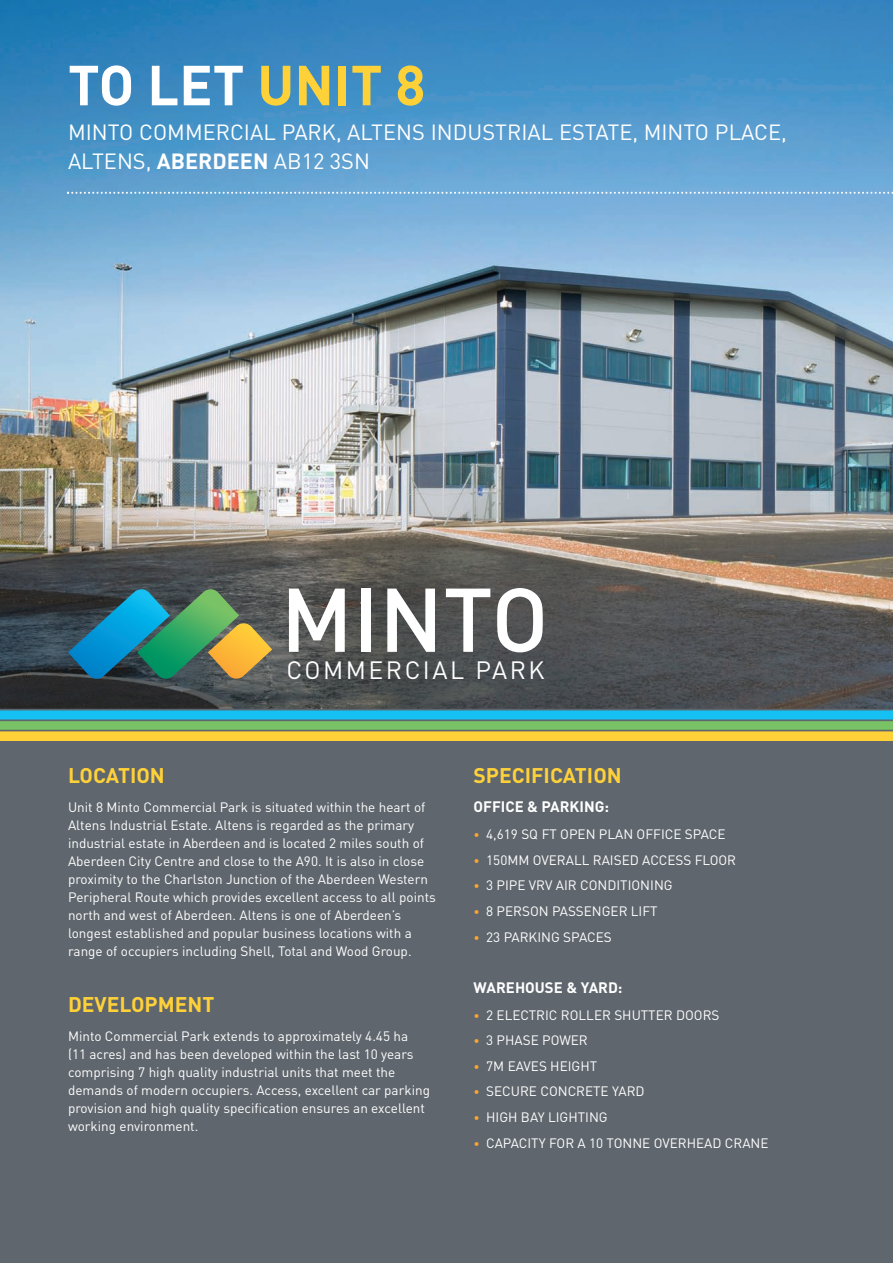
<style>
.page{position:relative;width:893px;height:1263px;background:#fff}
.page>*{position:absolute;margin:0;border:0;box-sizing:border-box;transform-origin:0 0}
.t1{font:500 88.95px "DIN";color:#fff}
.t2{font:700 55.5px "DIN";color:#fff}
.t3{font:24.75px "DIN";letter-spacing:.1em;color:#fff}
.t4{font:21.75px/28.8px "DIN";color:#fff}
.t5{font:700 21px "DIN";color:#ffd139}
.t6{font:700 15px "DIN";color:#fff}
.t7{font:13.5px/18px "DIN";color:#fff}
.s1{color:#ffd139}
.s2{font-weight:700}
.s3{font-size:12px;color:#f9a433}
</style>
<div class="page">
<div style="left:0;top:697px;width:893px;height:566px;background:#5f666d"></div>
<img style="left:0;top:0;width:893px;height:709px">
<svg style="left:68px;top:588px;width:204px;height:92px;background:#467d6e"></svg>
<svg style="left:67px;top:192px;width:826px;height:2px;background:#9fc6e4"></svg>
<div style="left:0;top:710px;width:893px;height:10px;background:#15c0f2"></div>
<div style="left:0;top:720px;width:893px;height:10px;background:#79c366"></div>
<div style="left:0;top:730px;width:893px;height:11px;background:#ffd139"></div>
<hr style="left:0;top:719px;width:893px;height:2px;background:#5f666d">
<hr style="left:0;top:730px;width:893px;height:1px;background:#5f666d">
<h2 class="t2" style="left:68px;top:65px;width:359px">TO LET <span class="s1">UNIT 8</span></h2>
<h3 class="t4" style="left:68px;top:120px;width:720px">MINTO COMMERCIAL PARK, ALTENS INDUSTRIAL ESTATE, MINTO PLACE,<br>ALTENS, <span class="s2">ABERDEEN</span> AB12 3SN</h3>
<h1 class="t1" style="left:281px;top:588px;width:269px">MINTO</h1>
<h3 class="t3" style="left:286px;top:661px;width:260px">COMMERCIAL PARK</h3>
<h3 class="t5" style="left:68px;top:768px;width:98px">LOCATION</h3>
<p class="t7" style="left:68px;top:799px;width:369px">Unit 8 Minto Commercial Park is situated within the heart of Altens Industrial Estate. Altens is regarded as the primary industrial estate in Aberdeen and is located 2 miles south of Aberdeen City Centre and close to the A90. It is also in close proximity to the Charlston Junction of the Aberdeen Western Peripheral Route which provides excellent access to all points north and west of Aberdeen. Altens is one of Aberdeen’s longest established and popular business locations with a range of occupiers including Shell, Total and Wood Group.</p>
<h3 class="t5" style="left:68px;top:997px;width:148px">DEVELOPMENT</h3>
<p class="t7" style="left:68px;top:1028px;width:363px">Minto Commercial Park extends to approximately 4.45 ha<br>(11 acres) and has been developed within the last 10 years comprising 7 high quality industrial units that meet the demands of modern occupiers. Access, excellent car parking provision and high quality specification ensures an excellent working environment.</p>
<h3 class="t5" style="left:473px;top:768px;width:150px">SPECIFICATION</h3>
<p class="t6" style="left:473px;top:801px;width:137px">OFFICE &amp; PARKING:</p>
<p class="t7" style="left:473px;top:827px;width:254px"><span class="s3">•</span> 4,619 SQ FT OPEN PLAN OFFICE SPACE</p>
<p class="t7" style="left:473px;top:852px;width:264px"><span class="s3">•</span> 150MM OVERALL RAISED ACCESS FLOOR</p>
<p class="t7" style="left:473px;top:878px;width:201px"><span class="s3">•</span> 3 PIPE VRV AIR CONDITIONING</p>
<p class="t7" style="left:473px;top:903px;width:186px"><span class="s3">•</span> 8 PERSON PASSENGER LIFT</p>
<p class="t7" style="left:473px;top:929px;width:140px"><span class="s3">•</span> 23 PARKING SPACES</p>
<p class="t6" style="left:473px;top:982px;width:151px">WAREHOUSE &amp; YARD:</p>
<p class="t7" style="left:473px;top:1007px;width:247px"><span class="s3">•</span> 2 ELECTRIC ROLLER SHUTTER DOORS</p>
<p class="t7" style="left:473px;top:1033px;width:116px"><span class="s3">•</span> 3 PHASE POWER</p>
<p class="t7" style="left:473px;top:1058px;width:125px"><span class="s3">•</span> 7M EAVES HEIGHT</p>
<p class="t7" style="left:473px;top:1084px;width:173px"><span class="s3">•</span> SECURE CONCRETE YARD</p>
<p class="t7" style="left:473px;top:1109px;width:136px"><span class="s3">•</span> HIGH BAY LIGHTING</p>
<p class="t7" style="left:473px;top:1135px;width:297px"><span class="s3">•</span> CAPACITY FOR A 10 TONNE OVERHEAD CRANE</p>
</div>
